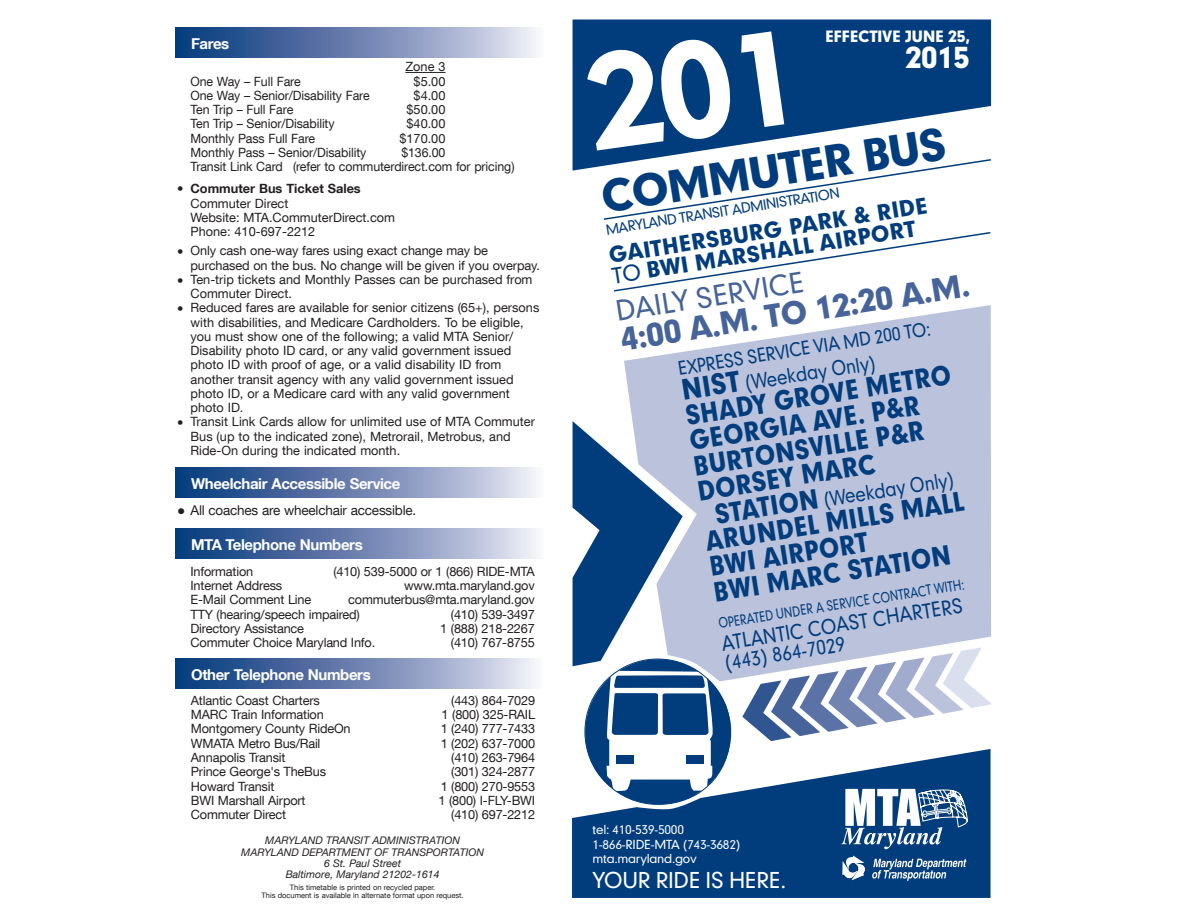
<style>
.page{position:relative;width:1188px;height:918px;background:#fff}
.page>*{position:absolute;margin:0;border:0;box-sizing:border-box;transform-origin:0 0}
.t1{font:42px "Geometric 706 BT Black B";color:#013d7d}
.t2{font:30px "Geometric 706 BT Black B";color:#46639a}
.t3{font:27.75px "Geometric 706 BT Black B";color:#fff}
.t4{font:27px "Geometric 706 BT Medium B";color:#46639a}
.t5{font:25.5px/25.5px "Geometric 706 BT Black B";color:#013d7d;scale:.9 1}
.t6{font:21px/21px "Geometric 706 BT Black B";color:#013d7d}
.t7{font:21px "Geometric 706 BT Medium B";letter-spacing:-.02em;color:#fff}
.t8{font:19.5px "Geometric 706 BT Medium B";color:#013d7d;scale:.85 1}
.t9{font:19.5px/19.5px "Geometric 706 BT Medium B";color:#013d7d;scale:.9 1}
.t10{font:18px "Geometric 706 BT Medium B";color:#013d7d;scale:.9 1}
.t11{font:700 15px "Helvetica Neue LT Com";letter-spacing:-.025em;color:#fff}
.t12{font:15px "Geometric 706 BT Black B";letter-spacing:-.03em;color:#fff}
.t13{font:13.5px "Helvetica Neue LT Com";letter-spacing:-.015em;color:#231f20}
.t14{font:13.5px "Geometric 706 BT Medium B";color:#013d7d;scale:.8 1}
.t15{font:13.5px "Geometric 706 BT Medium B";color:#013d7d}
.t16{font:12.75px/14.2px "Helvetica Neue LT Com";letter-spacing:-.005em;color:#231f20}
.t17{font:12px/14.5px "Geometric 706 BT Medium B";letter-spacing:-.02em;color:#fff}
.t18{font:italic 10.5px/11.2px "Helvetica Neue LT Com";color:#231f20;text-align:center}
.t19{font:7.5px/7.5px "Helvetica Neue LT Com";color:#231f20;text-align:center}
.s1{font-weight:700}
.s2{font-size:16.5px}
.s3{font-family:"Geometric 706 BT Medium B"}
.s4{font-family:"Geometric 706 BT Black B";font-size:27px}
.s5{font-family:"Geometric 706 BT Black B";font-size:25.5px}
</style>
<div class="page">
<svg style="left:176px;top:467px;width:361px;height:30px;background:#7188b3"></svg>
<svg style="left:176px;top:529px;width:361px;height:30px;background:#7188b3"></svg>
<svg style="left:176px;top:27px;width:361px;height:30px;background:#7188b3"></svg>
<svg style="left:176px;top:658px;width:360px;height:31px;background:#7188b3"></svg>
<hr style="left:405px;top:72px;width:41px;height:1px;background:#231f20">
<div style="left:573px;top:20px;width:418px;height:151px;background:#013d7d"></div>
<svg style="left:614px;top:232px;width:377px;height:60px"></svg>
<svg style="left:624px;top:305px;width:367px;height:375px;background:#c2c8de"></svg>
<svg style="left:742px;top:647px;width:250px;height:94px"></svg>
<svg style="left:573px;top:421px;width:158px;height:328px"></svg>
<svg style="left:572px;top:749px;width:419px;height:149px;fill:#013d7d"></svg>
<svg style="left:841px;top:789px;width:127px;height:60px"></svg>
<svg style="left:843px;top:856px;width:123px;height:25px;background:#4b75a2"></svg>
<svg style="left:585px;top:29px;width:407px;height:191px"></svg>
<p class="t11" style="left:191px;top:34px;width:40px">Fares</p>
<p class="t16" style="left:405px;top:60px;width:42px">Zone 3</p>
<p class="t16" style="left:191px;top:74px;width:112px">One Way – Full Fare</p>
<p class="t16" style="left:414px;top:74px;width:33px">$5.00</p>
<p class="t16" style="left:191px;top:88px;width:181px">One Way – Senior/Disability Fare</p>
<p class="t16" style="left:414px;top:88px;width:33px">$4.00</p>
<p class="t16" style="left:191px;top:102px;width:104px">Ten Trip – Full Fare</p>
<p class="t16" style="left:407px;top:102px;width:40px">$50.00</p>
<p class="t16" style="left:191px;top:117px;width:146px">Ten Trip – Senior/Disability</p>
<p class="t16" style="left:407px;top:117px;width:40px">$40.00</p>
<p class="t16" style="left:191px;top:131px;width:126px">Monthly Pass Full Fare</p>
<p class="t16" style="left:399px;top:131px;width:48px">$170.00</p>
<p class="t16" style="left:191px;top:145px;width:177px">Monthly Pass – Senior/Disability</p>
<p class="t16" style="left:191px;top:145px;width:326px;text-indent:211px">$136.00<br>Transit Link Card (refer to commuterdirect.com for pricing)</p>
<p class="t16" style="left:191px;top:181px;width:206px;text-indent:-14px">• <span class="s1">Commuter Bus Ticket Sales<br></span>Commuter Direct<br>Website: MTA.CommuterDirect.com<br>Phone: 410-697-2212</p>
<p class="t16" style="left:191px;top:243px;width:351px;text-indent:-14px">• Only cash one-way fares using exact change may be purchased on the bus. No change will be given if you overpay.</p>
<p class="t16" style="left:191px;top:272px;width:344px;text-indent:-14px">• Ten-trip tickets and Monthly Passes can be purchased from<br>Commuter Direct.</p>
<p class="t16" style="left:191px;top:300px;width:350px;text-indent:-14px">• Reduced fares are available for senior citizens (65+), persons with disabilities, and Medicare Cardholders. To be eligible, you must show one of the following; a valid MTA Senior/ Disability photo ID card, or any valid government issued photo ID with proof of age, or a valid disability ID from another transit agency with any valid government issued photo ID, or a Medicare card with any valid government photo ID.</p>
<p class="t16" style="left:191px;top:414px;width:346px;text-indent:-14px">• Transit Link Cards allow for unlimited use of MTA Commuter<br>Bus (up to the indicated zone), Metrorail, Metrobus, and<br>Ride-On during the indicated month.</p>
<p class="t11" style="left:191px;top:474px;width:211px">Wheelchair Accessible Service</p>
<p class="t13" style="left:177px;top:502px;width:241px"><span class="s2">•</span> All coaches are wheelchair accessible.</p>
<p class="t11" style="left:191px;top:536px;width:173px">MTA Telephone Numbers</p>
<p class="t16" style="left:191px;top:564px;width:64px">Information</p>
<p class="t16" style="left:333px;top:564px;width:203px">(410) 539-5000 or 1 (866) RIDE-MTA</p>
<p class="t16" style="left:191px;top:578px;width:93px">Internet Address</p>
<p class="t16" style="left:404px;top:578px;width:132px">www.mta.maryland.gov</p>
<p class="t16" style="left:191px;top:592px;width:122px">E-Mail Comment Line</p>
<p class="t16" style="left:191px;top:592px;width:346px;text-indent:158px">commuterbus@mta.maryland.gov<br>TTY (hearing/speech impaired)</p>
<p class="t16" style="left:451px;top:607px;width:85px">(410) 539-3497</p>
<p class="t16" style="left:191px;top:621px;width:115px">Directory Assistance</p>
<p class="t16" style="left:440px;top:621px;width:96px">1 (888) 218-2267</p>
<p class="t16" style="left:191px;top:635px;width:186px">Commuter Choice Maryland Info.</p>
<p class="t16" style="left:451px;top:635px;width:85px">(410) 767-8755</p>
<p class="t11" style="left:191px;top:665px;width:181px">Other Telephone Numbers</p>
<p class="t16" style="left:191px;top:693px;width:130px">Atlantic Coast Charters</p>
<p class="t16" style="left:451px;top:693px;width:85px">(443) 864-7029</p>
<p class="t16" style="left:191px;top:707px;width:134px">MARC Train Information</p>
<p class="t16" style="left:442px;top:707px;width:95px">1 (800) 325-RAIL</p>
<p class="t16" style="left:191px;top:722px;width:161px">Montgomery County RideOn</p>
<p class="t16" style="left:441px;top:722px;width:96px">1 (240) 777-7433</p>
<p class="t16" style="left:191px;top:736px;width:131px">WMATA Metro Bus/Rail</p>
<p class="t16" style="left:441px;top:736px;width:96px">1 (202) 637-7000</p>
<p class="t16" style="left:191px;top:750px;width:96px">Annapolis Transit</p>
<p class="t16" style="left:451px;top:750px;width:85px">(410) 263-7964</p>
<p class="t16" style="left:191px;top:764px;width:137px">Prince George's TheBus</p>
<p class="t16" style="left:451px;top:764px;width:85px">(301) 324-2877</p>
<p class="t16" style="left:191px;top:779px;width:85px">Howard Transit</p>
<p class="t16" style="left:441px;top:779px;width:96px">1 (800) 270-9553</p>
<p class="t16" style="left:191px;top:793px;width:116px">BWI Marshall Airport</p>
<p class="t16" style="left:439px;top:793px;width:98px">1 (800) I-FLY-BWI</p>
<p class="t16" style="left:191px;top:807px;width:97px">Commuter Direct</p>
<p class="t16" style="left:451px;top:807px;width:85px">(410) 697-2212</p>
<p class="t18" style="left:241px;top:835px;width:244px">MARYLAND TRANSIT ADMINISTRATION<br>MARYLAND DEPARTMENT OF TRANSPORTATION<br>6 St. Paul Street<br>Baltimore, Maryland 21202-1614</p>
<p class="t19" style="left:262px;top:883px;width:204px">This timetable is printed on recycled paper.<br>This document is available in alternate format upon request.</p>
<p class="t12" style="left:825px;top:26px;width:146px">EFFECTIVE JUNE 25,</p>
<h3 class="t3" style="left:905px;top:39px;width:67px">2015</h3>
<h1 class="t1" style="left:597px;top:169px;width:350px;rotate:-9deg">COMMUTER BUS</h1>
<p class="t15" style="left:604px;top:221px;width:238px;rotate:-9deg">MARYLAND TRANSIT ADMINISTRATION</p>
<h3 class="t6" style="left:607px;top:244px;width:324px;rotate:-9deg">GAITHERSBURG PARK &amp; RIDE<br><span class="s3">TO</span> BWI MARSHALL AIRPORT</h3>
<h3 class="t4" style="left:613px;top:294px;width:192px;rotate:-9deg">DAILY SERVICE</h3>
<h2 class="t2" style="left:617px;top:320px;width:355px;rotate:-9deg">4:00 A.M. TO 12:20 A.M.</h2>
<h3 class="t10" style="left:676px;top:356px;width:285px;rotate:-9deg">EXPRESS SERVICE VIA MD 200 TO:</h3>
<h3 class="t8" style="left:680px;top:380px;width:232px;rotate:-9deg"><span class="s4">NIST</span> (Weekday Only)</h3>
<h3 class="t5" style="left:684px;top:402px;width:300px;rotate:-9deg">SHADY GROVE METRO<br>GEORGIA AVE. P&amp;R<br>BURTONSVILLE P&amp;R<br>DORSEY MARC</h3>
<h3 class="t8" style="left:713px;top:504px;width:286px;rotate:-9deg"><span class="s5">STATION</span> (Weekday Only)</h3>
<h3 class="t5" style="left:704px;top:528px;width:292px;rotate:-9deg">ARUNDEL MILLS MALL<br>BWI AIRPORT<br>BWI MARC STATION</h3>
<p class="t14" style="left:717px;top:614px;width:312px;rotate:-9deg">OPERATED UNDER A SERVICE CONTRACT WITH:</p>
<h3 class="t9" style="left:720px;top:633px;width:273px;rotate:-9deg">ATLANTIC COAST CHARTERS (443) 864-7029</h3>
<p class="t17" style="left:593px;top:821px;width:150px">tel: 410-539-5000<br>1-866-RIDE-MTA (743-3682) mta.maryland.gov</p>
<h3 class="t7" style="left:593px;top:866px;width:195px">YOUR RIDE IS HERE.</h3>
</div>
